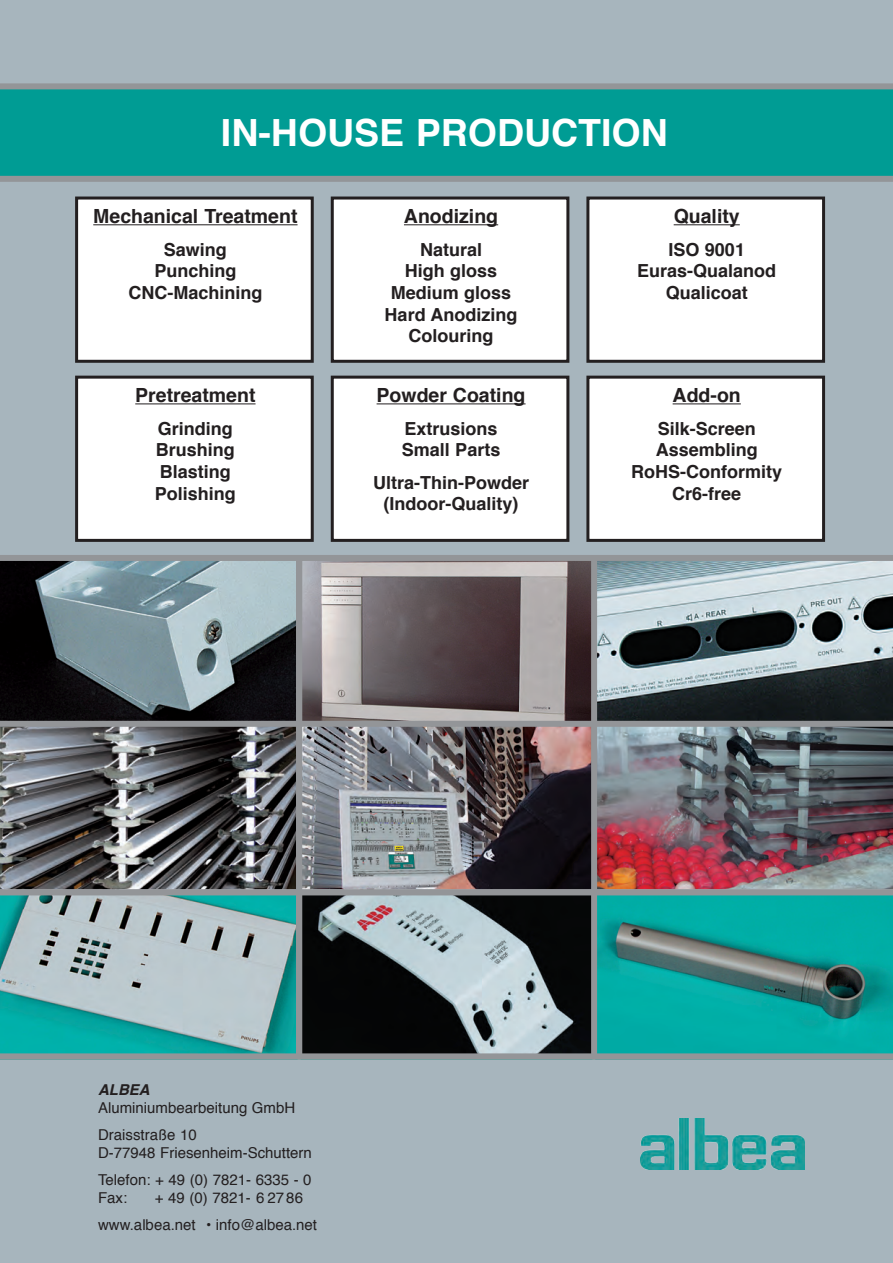
<style>
.page{position:relative;width:893px;height:1263px;background:#a7b5bd}
.page>*{position:absolute;margin:0;border:0;box-sizing:border-box;transform-origin:0 0}
.t1{font:700 37.5px "Helvetica";color:#fff}
.t2{font:700 19.5px "Helvetica";color:#231f20}
.t3{font:700 18px "Helvetica";color:#231f20}
.t4{font:15px "Helvetica";color:#231f20}
.t5{font:italic 700 15px "Helvetica";color:#231f20}
</style>
<div class="page">
<img style="left:641px;top:1118px;width:163px;height:51px">
<div style="left:0;top:85px;width:893px;height:92px;background:#009c94"></div>
<div style="left:0;top:83px;width:893px;height:6px;background:#939598"></div>
<div style="left:0;top:176px;width:893px;height:6px;background:#939598"></div>
<svg style="left:0;top:561px;width:296px;height:160px;background:#5d6b71"></svg>
<svg style="left:302px;top:561px;width:289px;height:160px;background:#7f7677"></svg>
<svg style="left:597px;top:561px;width:296px;height:160px;background:#788488"></svg>
<svg style="left:0;top:727px;width:296px;height:162px;background:#5d5f62"></svg>
<img style="left:302px;top:727px;width:289px;height:161px">
<img style="left:597px;top:727px;width:296px;height:162px">
<svg style="left:0;top:895px;width:296px;height:158px;background:#7fb5b7"></svg>
<svg style="left:302px;top:895px;width:289px;height:158px;background:#535a5d"></svg>
<svg style="left:597px;top:895px;width:296px;height:158px;background:#149e98"></svg>
<div style="left:75px;top:197px;width:239px;height:166px;background:#fff;border:3px solid #231f20"></div>
<div style="left:331px;top:197px;width:238px;height:166px;background:#fff;border:3px solid #231f20"></div>
<div style="left:586px;top:197px;width:239px;height:166px;background:#fff;border:3px solid #231f20"></div>
<div style="left:75px;top:376px;width:239px;height:166px;background:#fff;border:3px solid #231f20"></div>
<div style="left:331px;top:376px;width:238px;height:166px;background:#fff;border:3px solid #231f20"></div>
<div style="left:586px;top:376px;width:239px;height:166px;background:#fff;border:3px solid #231f20"></div>
<hr style="left:93px;top:224px;width:205px;height:1px;background:#231f20">
<hr style="left:404px;top:224px;width:94px;height:1px;background:#231f20">
<hr style="left:674px;top:224px;width:66px;height:1px;background:#231f20">
<hr style="left:135px;top:403px;width:121px;height:1px;background:#231f20">
<hr style="left:377px;top:403px;width:149px;height:1px;background:#231f20">
<hr style="left:673px;top:403px;width:68px;height:1px;background:#231f20">
<div style="left:0;top:555px;width:893px;height:6px;background:#939598"></div>
<div style="left:0;top:1053px;width:893px;height:6px;background:#939598"></div>
<div style="left:0;top:889px;width:893px;height:6px;background:#939598"></div>
<div style="left:0;top:721px;width:893px;height:6px;background:#939598"></div>
<div style="left:296px;top:557px;width:6px;height:498px;background:#939598"></div>
<div style="left:591px;top:560px;width:6px;height:498px;background:#939598"></div>
<p class="t1" style="left:221px;top:102px;width:448px">IN-HOUSE PRODUCTION</p>
<p class="t2" style="left:93px;top:201px;width:206px">Mechanical Treatment</p>
<p class="t3" style="left:164px;top:235px;width:65px">Sawing</p>
<p class="t3" style="left:154px;top:256px;width:84px">Punching</p>
<p class="t3" style="left:128px;top:278px;width:135px">CNC-Machining</p>
<p class="t2" style="left:135px;top:380px;width:122px">Pretreatment</p>
<p class="t3" style="left:158px;top:414px;width:77px">Grinding</p>
<p class="t3" style="left:156px;top:436px;width:81px">Brushing</p>
<p class="t3" style="left:160px;top:457px;width:73px">Blasting</p>
<p class="t3" style="left:155px;top:479px;width:83px">Polishing</p>
<p class="t2" style="left:404px;top:201px;width:96px">Anodizing</p>
<p class="t3" style="left:420px;top:235px;width:64px">Natural</p>
<p class="t3" style="left:405px;top:256px;width:94px">High gloss</p>
<p class="t3" style="left:391px;top:278px;width:122px">Medium gloss</p>
<p class="t3" style="left:385px;top:300px;width:134px">Hard Anodizing</p>
<p class="t3" style="left:409px;top:321px;width:86px">Colouring</p>
<p class="t2" style="left:377px;top:380px;width:150px">Powder Coating</p>
<p class="t3" style="left:405px;top:414px;width:95px">Extrusions</p>
<p class="t3" style="left:402px;top:436px;width:100px">Small Parts</p>
<p class="t3" style="left:373px;top:468px;width:158px">Ultra-Thin-Powder</p>
<p class="t3" style="left:384px;top:490px;width:136px">(Indoor-Quality)</p>
<p class="t2" style="left:674px;top:201px;width:68px">Quality</p>
<p class="t3" style="left:668px;top:235px;width:78px">ISO 9001</p>
<p class="t3" style="left:637px;top:256px;width:141px">Euras-Qualanod</p>
<p class="t3" style="left:666px;top:278px;width:84px">Qualicoat</p>
<p class="t2" style="left:673px;top:380px;width:70px">Add-on</p>
<p class="t3" style="left:658px;top:414px;width:100px">Silk-Screen</p>
<p class="t3" style="left:656px;top:436px;width:104px">Assembling</p>
<p class="t3" style="left:631px;top:457px;width:152px">RoHS-Conformity</p>
<p class="t3" style="left:672px;top:479px;width:71px">Cr6-free</p>
<p class="t5" style="left:98px;top:1077px;width:53px">ALBEA</p>
<p class="t4" style="left:98px;top:1096px;width:199px">Aluminiumbearbeitung GmbH</p>
<p class="t4" style="left:98px;top:1123px;width:100px">Draisstraße 10</p>
<p class="t4" style="left:98px;top:1141px;width:215px">D-77948 Friesenheim-Schuttern</p>
<p class="t4" style="left:98px;top:1168px;width:215px">Telefon: + 49 (0) 7821- 6335 - 0</p>
<p class="t4" style="left:98px;top:1186px;width:31px">Fax:</p>
<p class="t4" style="left:155px;top:1186px;width:150px">+ 49 (0) 7821- 6 27 86</p>
<p class="t4" style="left:98px;top:1213px;width:220px">www.albea.net • info@albea.net</p>
</div>
